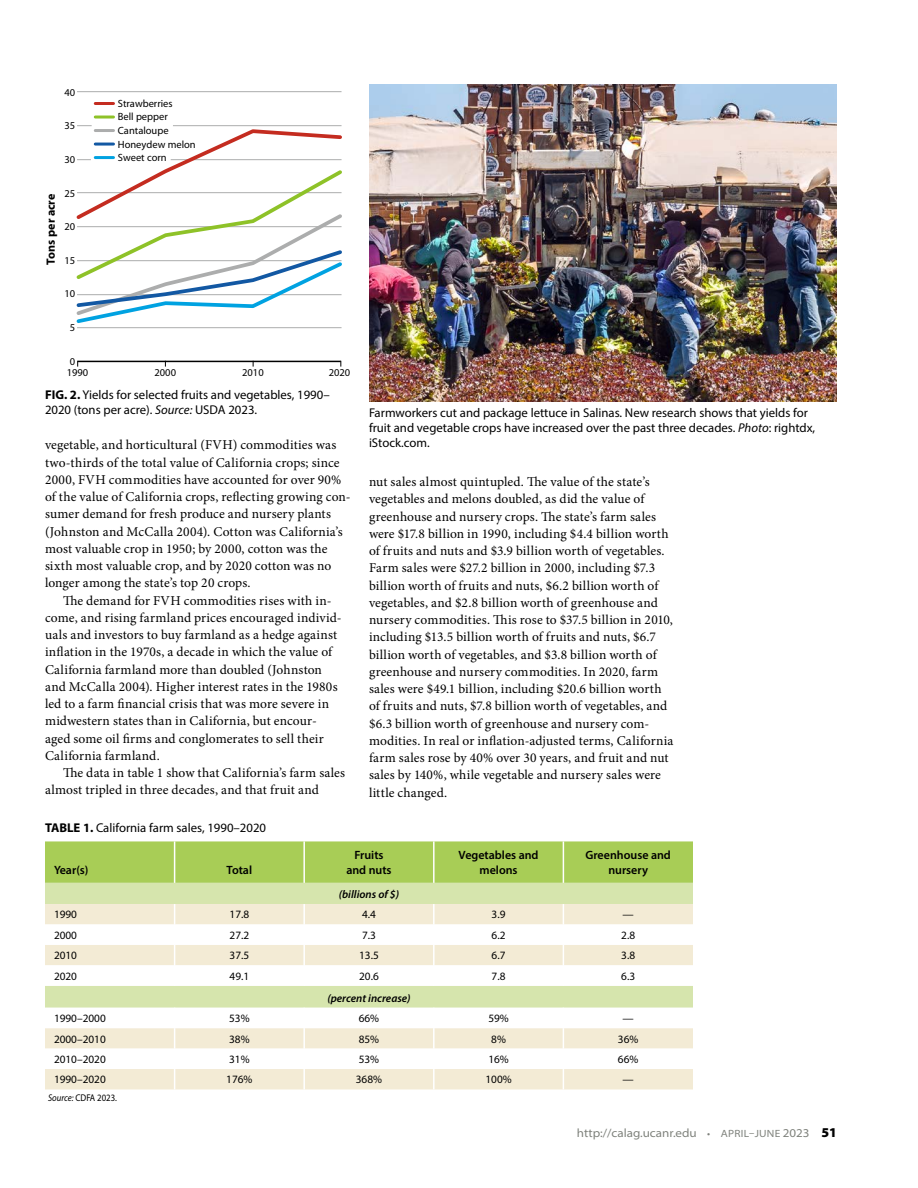
<style>
.page{position:relative;width:918px;height:1188px;background:#fff}
.page>*{position:absolute;margin:0;border:0;box-sizing:border-box;transform-origin:0 0}
.P2{font:13.5px/17.2px "Minion Pro";letter-spacing:.01em;color:#000}
.CP_photo{font:12.75px/15px "Myriad Pro";color:#000}
.CP{font:12.75px/15px "Myriad Pro";color:#000}
.Table_title{font:12.75px "Myriad Pro";color:#000}
.Table_head_centered{font:600 12px/14.4px "Myriad Pro";color:#000;text-align:center}
.t1{font:semi-expanded 12px "Myriad Pro";color:#7e817b}
.t2{font:700 12px "Myriad Pro";color:#000}
.Table_head{font:600 12px "Myriad Pro";color:#000}
.table_body_centered{font:11.25px "Myriad Pro";color:#000}
.Table_body{font:11.25px "Myriad Pro";color:#000}
.table_body_semibold{font:italic 600 11.25px "Myriad Pro";color:#000}
.t3{font:10.5px/13.6px "Myriad Pro";color:#000}
.Table_footnote{font:9.75px "Myriad Pro";color:#000;scale:.9 1}
.s1{font-weight:700}
.s2{font-style:italic}
.s3{font-size:10.5px}
.s4{font-weight:900;font-stretch:normal;font-size:13.5px;color:#000}
</style>
<div class="page">
<div style="left:45px;top:841px;width:648px;height:42px;background:#a8cd56"></div>
<div style="left:45px;top:883px;width:648px;height:21px;background:#d6e5ad"></div>
<div style="left:45px;top:904px;width:648px;height:185px;background:#f3ebd5"></div>
<svg style="left:45px;top:924px;width:648px;height:145px"></svg>
<hr style="left:174px;top:841px;width:1px;height:42px;background:#fff">
<hr style="left:303px;top:841px;width:2px;height:42px;background:#fff">
<hr style="left:433px;top:841px;width:2px;height:42px;background:#fff">
<hr style="left:563px;top:841px;width:1px;height:42px;background:#fff">
<hr style="left:303px;top:904px;width:2px;height:20px;background:#fff">
<hr style="left:433px;top:904px;width:2px;height:20px;background:#fff">
<hr style="left:303px;top:924px;width:2px;height:21px;background:#fff">
<hr style="left:433px;top:924px;width:2px;height:21px;background:#fff">
<hr style="left:303px;top:945px;width:2px;height:20px;background:#fff">
<hr style="left:433px;top:945px;width:2px;height:20px;background:#fff">
<svg style="left:174px;top:904px;width:1px;height:82px"></svg>
<hr style="left:303px;top:965px;width:2px;height:21px;background:#fff">
<hr style="left:433px;top:965px;width:2px;height:21px;background:#fff">
<svg style="left:563px;top:904px;width:1px;height:82px"></svg>
<hr style="left:303px;top:1008px;width:2px;height:20px;background:#fff">
<hr style="left:433px;top:1008px;width:2px;height:20px;background:#fff">
<hr style="left:303px;top:1028px;width:2px;height:21px;background:#fff">
<hr style="left:433px;top:1028px;width:2px;height:21px;background:#fff">
<hr style="left:303px;top:1049px;width:2px;height:20px;background:#fff">
<hr style="left:433px;top:1049px;width:2px;height:20px;background:#fff">
<svg style="left:174px;top:1008px;width:1px;height:81px"></svg>
<hr style="left:303px;top:1069px;width:2px;height:20px;background:#fff">
<hr style="left:433px;top:1069px;width:2px;height:20px;background:#fff">
<svg style="left:563px;top:1008px;width:1px;height:81px"></svg>
<hr style="left:78px;top:91px;width:263px;height:1px;background:#acadad">
<hr style="left:78px;top:327px;width:263px;height:1px;background:#acadad">
<svg style="left:76px;top:125px;width:266px;height:198px"></svg>
<hr style="left:95px;top:102px;width:19px;height:3px;background:#c42c20">
<hr style="left:95px;top:116px;width:19px;height:3px;background:#8ec228">
<hr style="left:95px;top:129px;width:19px;height:3px;background:#acadad">
<hr style="left:95px;top:156px;width:19px;height:3px;background:#00a2e1">
<hr style="left:95px;top:143px;width:19px;height:3px;background:#1258a3">
<hr style="left:78px;top:361px;width:263px;height:1px;background:#000">
<img style="left:369px;top:85px;width:468px;height:317px">
<p class="t3" style="left:64px;top:86px;width:12px">40</p>
<p class="t3" style="left:64px;top:119px;width:12px">35</p>
<p class="t3" style="left:64px;top:153px;width:12px">30</p>
<p class="t3" style="left:64px;top:187px;width:12px">25</p>
<p class="t2" style="left:44px;top:265px;width:73px;rotate:-90deg">Tons per acre</p>
<p class="t3" style="left:64px;top:220px;width:12px">20</p>
<p class="t3" style="left:64px;top:254px;width:12px">15</p>
<p class="t3" style="left:64px;top:287px;width:12px">10</p>
<p class="t3" style="left:70px;top:321px;width:7px">5</p>
<p class="t3" style="left:70px;top:355px;width:7px">0</p>
<p class="t3" style="left:118px;top:96px;width:56px">Strawberries<br>Bell pepper<br>Cantaloupe</p>
<p class="t3" style="left:118px;top:151px;width:50px">Sweet corn</p>
<p class="t3" style="left:118px;top:137px;width:79px">Honeydew melon</p>
<p class="t3" style="left:67px;top:366px;width:23px">1990</p>
<p class="t3" style="left:155px;top:366px;width:23px">2000</p>
<p class="t3" style="left:242px;top:366px;width:23px">2010</p>
<p class="t3" style="left:329px;top:366px;width:23px">2020</p>
<p class="CP" style="left:45px;top:387px;width:286px"><span class="s1">FIG. 2.</span> Yields for selected fruits and vegetables, 1990–<br>2020 (tons per acre). <span class="s2">Source:</span> USDA 2023.</p>
<p class="P2" style="left:45px;top:437px;width:307px">vegetable, and horticultural (FVH) commodities was two-thirds of the total value of California crops; since 2000, FVH commodities have accounted for over 90% of the value of California crops, reflecting growing con&shy;sumer demand for fresh produce and nursery plants (Johnston and McCalla 2004). Cotton was California’s most valuable crop in 1950; by 2000, cotton was the sixth most valuable crop, and by 2020 cotton was no longer among the state’s top 20 crops.</p>
<p class="P2" style="left:45px;top:592px;width:298px;text-indent:18px">The demand for FVH commodities rises with in&shy;come, and rising farmland prices encouraged individ&shy;uals and investors to buy farmland as a hedge against inflation in the 1970s, a decade in which the value of California farmland more than doubled (Johnston and McCalla 2004). Higher interest rates in the 1980s led to a farm financial crisis that was more severe in midwestern states than in California, but encour&shy;aged some oil firms and conglomerates to sell their California farmland.</p>
<p class="P2" style="left:45px;top:764px;width:302px;text-indent:18px">The data in table 1 show that California’s farm sales almost tripled in three decades, and that fruit and</p>
<p class="CP_photo" style="left:369px;top:405px;width:448px">Farmworkers cut and package lettuce in Salinas. New research shows that yields for fruit and vegetable crops have increased over the past three decades. <span class="s2">Photo</span>: rightdx, iStock.com.</p>
<p class="P2" style="left:369px;top:473px;width:306px">nut sales almost quintupled. The value of the state’s vegetables and melons doubled, as did the value of greenhouse and nursery crops. The state’s farm sales were $17.8 billion in 1990, including $4.4 billion worth of fruits and nuts and $3.9 billion worth of vegetables.<br>Farm sales were $27.2 billion in 2000, including $7.3 billion worth of fruits and nuts, $6.2 billion worth of vegetables, and $2.8 billion worth of greenhouse and nursery commodities. This rose to $37.5 billion in 2010, including $13.5 billion worth of fruits and nuts, $6.7 billion worth of vegetables, and $3.8 billion worth of greenhouse and nursery commodities. In 2020, farm sales were $49.1 billion, including $20.6 billion worth of fruits and nuts, $7.8 billion worth of vegetables, and $6.3 billion worth of greenhouse and nursery com&shy;modities. In real or inflation-adjusted terms, California farm sales rose by 40% over 30 years, and fruit and nut sales by 140%, while vegetable and nursery sales were little changed.</p>
<p class="Table_title" style="left:45px;top:820px;width:223px"><span class="s1">TABLE 1.</span> California farm sales, 1990–2020</p>
<p class="Table_head" style="left:54px;top:862px;width:36px">Year(s)</p>
<p class="Table_head_centered" style="left:227px;top:862px;width:27px">Total</p>
<p class="Table_head_centered" style="left:346px;top:848px;width:47px">Fruits and nuts</p>
<p class="Table_head_centered" style="left:459px;top:848px;width:82px">Vegetables and melons</p>
<p class="Table_head_centered" style="left:585px;top:848px;width:87px">Greenhouse and nursery</p>
<p class="table_body_semibold" style="left:339px;top:887px;width:62px">(billions of $)</p>
<p class="Table_body" style="left:54px;top:908px;width:25px">1990</p>
<p class="table_body_centered" style="left:230px;top:908px;width:21px">17.8</p>
<p class="table_body_centered" style="left:362px;top:908px;width:15px">4.4</p>
<p class="table_body_centered" style="left:492px;top:908px;width:15px">3.9</p>
<p class="table_body_centered" style="left:623px;top:908px;width:13px">—</p>
<p class="Table_body" style="left:54px;top:928px;width:25px">2000</p>
<p class="table_body_centered" style="left:230px;top:928px;width:21px">27.2</p>
<p class="table_body_centered" style="left:362px;top:928px;width:15px">7.3</p>
<p class="table_body_centered" style="left:492px;top:928px;width:15px">6.2</p>
<p class="table_body_centered" style="left:621px;top:928px;width:15px">2.8</p>
<p class="Table_body" style="left:54px;top:949px;width:25px">2010</p>
<p class="table_body_centered" style="left:230px;top:949px;width:21px">37.5</p>
<p class="table_body_centered" style="left:359px;top:949px;width:21px">13.5</p>
<p class="table_body_centered" style="left:492px;top:949px;width:15px">6.7</p>
<p class="table_body_centered" style="left:621px;top:949px;width:15px">3.8</p>
<p class="Table_body" style="left:54px;top:969px;width:25px">2020</p>
<p class="table_body_centered" style="left:230px;top:969px;width:21px">49.1</p>
<p class="table_body_centered" style="left:359px;top:969px;width:21px">20.6</p>
<p class="table_body_centered" style="left:492px;top:969px;width:15px">7.8</p>
<p class="table_body_centered" style="left:621px;top:969px;width:15px">6.3</p>
<p class="table_body_semibold" style="left:327px;top:991px;width:85px">(percent increase)</p>
<p class="Table_body" style="left:54px;top:1011px;width:53px">1990–2000</p>
<p class="table_body_centered" style="left:229px;top:1011px;width:22px">53%</p>
<p class="table_body_centered" style="left:359px;top:1011px;width:22px">66%</p>
<p class="table_body_centered" style="left:488px;top:1011px;width:22px">59%</p>
<p class="table_body_centered" style="left:623px;top:1011px;width:13px">—</p>
<p class="Table_body" style="left:54px;top:1032px;width:53px">2000–2010</p>
<p class="table_body_centered" style="left:229px;top:1032px;width:22px">38%</p>
<p class="table_body_centered" style="left:359px;top:1032px;width:22px">85%</p>
<p class="table_body_centered" style="left:491px;top:1032px;width:16px">8%</p>
<p class="table_body_centered" style="left:618px;top:1032px;width:22px">36%</p>
<p class="Table_body" style="left:54px;top:1052px;width:53px">2010–2020</p>
<p class="table_body_centered" style="left:229px;top:1052px;width:22px">31%</p>
<p class="table_body_centered" style="left:359px;top:1052px;width:22px">53%</p>
<p class="table_body_centered" style="left:488px;top:1052px;width:22px">16%</p>
<p class="table_body_centered" style="left:618px;top:1052px;width:22px">66%</p>
<p class="Table_body" style="left:54px;top:1073px;width:53px">1990–2020</p>
<p class="table_body_centered" style="left:226px;top:1073px;width:28px">176%</p>
<p class="table_body_centered" style="left:356px;top:1073px;width:28px">368%</p>
<p class="table_body_centered" style="left:485px;top:1073px;width:28px">100%</p>
<p class="table_body_centered" style="left:623px;top:1073px;width:13px">—</p>
<p class="Table_footnote" style="left:48px;top:1092px;width:78px"><span class="s2">Source:</span> CDFA 2023.</p>
<p class="t1" style="left:577px;top:1126px;width:262px">http://calag.ucanr.edu <span class="s3">• APRIL–JUNE</span> 2023 <span class="s4">51</span></p>
</div>
